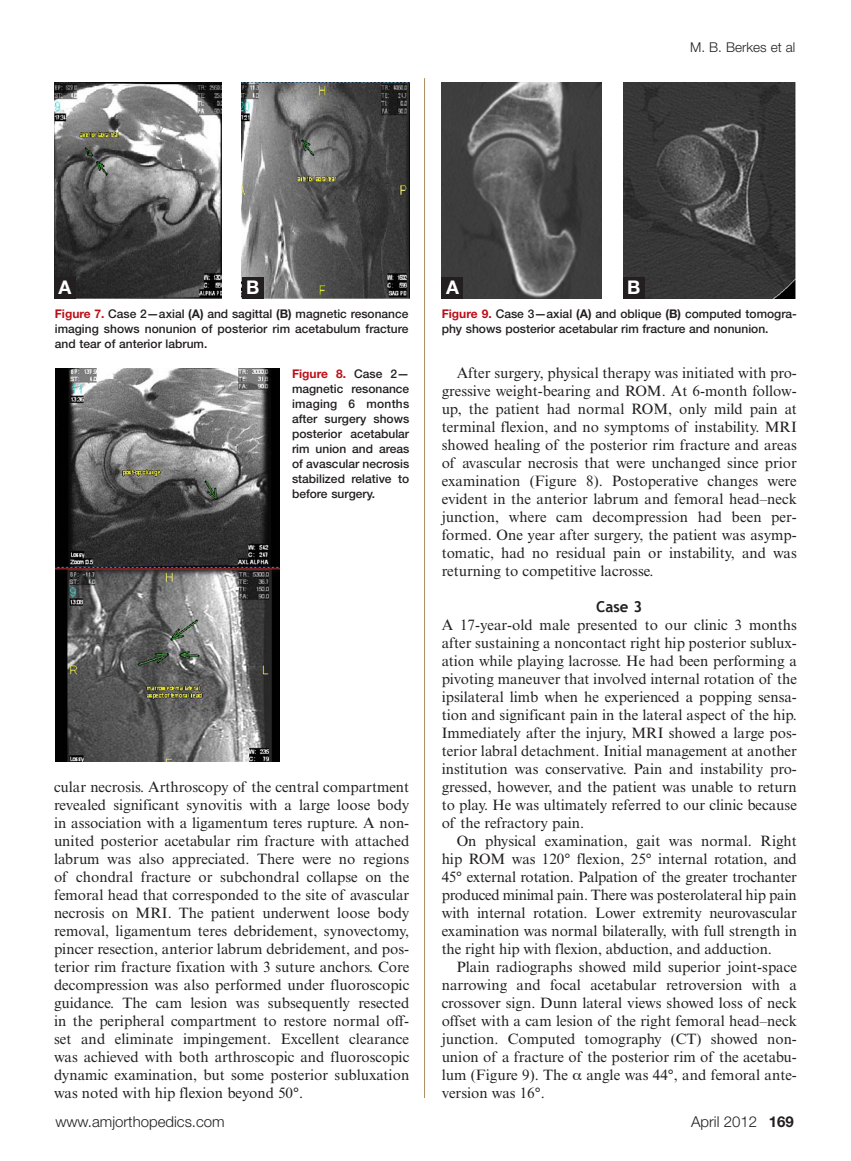
<style>
.page{position:relative;width:851px;height:1161px;background:#fff}
.page>*{position:absolute;margin:0;border:0;box-sizing:border-box;transform-origin:0 0}
.t1{font:700 18.9px "Helvetica Neue LT Std";color:#fff}
.text_2{font:15px/18px "Times New Roman MT Std";color:#231f20;text-align:justify}
.text_1{font:15px/18px "Times New Roman MT Std";color:#231f20;text-align:justify}
.t2{font:300 15px "Helvetica Neue LT Std";color:#231f20}
.hd2{font:700 15px "Trebuchet MS";color:#231f20}
.t3{font:700 15px "Helvetica Neue LT Std";color:#231f20}
.t4{font:300 13.5px "Helvetica Neue LT Std";color:#231f20}
.t5{font:500 12px/15px "Helvetica Neue LT Std";color:#231f20;text-align:justify}
.s1{font-weight:700;color:#bb1018}
.s2{font-weight:700}
</style>
<div class="page">
<hr style="left:424px;top:78px;width:1px;height:1020px;background:#ab8d60">
<img style="left:54px;top:82px;width:168px;height:216px">
<img style="left:242px;top:82px;width:167px;height:216px">
<img style="left:55px;top:369px;width:225px;height:392px">
<img style="left:441px;top:82px;width:160px;height:216px">
<img style="left:623px;top:82px;width:172px;height:216px">
<div style="left:54px;top:277px;width:22px;height:21px;background:#231f20"></div>
<div style="left:441px;top:277px;width:22px;height:21px;background:#231f20"></div>
<div style="left:242px;top:277px;width:21px;height:21px;background:#231f20"></div>
<div style="left:623px;top:277px;width:21px;height:21px;background:#231f20"></div>
<p class="t4" style="left:690px;top:39px;width:107px">M. B. Berkes et al</p>
<p class="t1" style="left:58px;top:276px;width:14px">A</p>
<p class="t1" style="left:246px;top:276px;width:15px">B</p>
<p class="t1" style="left:446px;top:276px;width:14px">A</p>
<p class="t1" style="left:627px;top:276px;width:15px">B</p>
<p class="t5" style="left:55px;top:306px;width:355px"><span class="s1">Figure 7.</span> Case 2—axial <span class="s2">(A)</span> and sagittal <span class="s2">(B)</span> magnetic resonance imaging shows nonunion of posterior rim acetabulum fracture and tear of anterior labrum.</p>
<p class="t5" style="left:292px;top:366px;width:119px"><span class="s1">Figure 8.</span> Case 2— magnetic resonance imaging 6 months after surgery shows posterior acetabular rim union and areas of avascular necrosis stabilized relative to before surgery.</p>
<p class="text_2" style="left:54px;top:778px;width:357px">cular necrosis. Arthroscopy of the central compartment revealed significant synovitis with a large loose body in association with a ligamentum teres rupture. A non&shy;united posterior acetabular rim fracture with attached labrum was also appreciated. There were no regions of chondral fracture or subchondral collapse on the femoral head that corresponded to the site of avascular necrosis on MRI. The patient underwent loose body removal, ligamentum teres debridement, synovectomy, pincer resection, anterior labrum debridement, and pos&shy;terior rim fracture fixation with 3 suture anchors. Core decompression was also performed under fluoroscopic guidance. The cam lesion was subsequently resected in the peripheral compartment to restore normal off&shy;set and eliminate impingement. Excellent clearance was achieved with both arthroscopic and fluoroscopic dynamic examination, but some posterior subluxation was noted with hip flexion beyond 50°.</p>
<p class="t5" style="left:441px;top:306px;width:357px"><span class="s1">Figure 9.</span> Case 3—axial <span class="s2">(A)</span> and oblique <span class="s2">(B)</span> computed tomogra&shy;phy shows posterior acetabular rim fracture and nonunion.</p>
<p class="text_2" style="left:441px;top:364px;width:357px;text-indent:15px">After surgery, physical therapy was initiated with pro&shy;gressive weight-bearing and ROM. At 6-month follow&shy;up, the patient had normal ROM, only mild pain at terminal flexion, and no symptoms of instability. MRI showed healing of the posterior rim fracture and areas of avascular necrosis that were unchanged since prior examination (Figure 8). Postoperative changes were evident in the anterior labrum and femoral head–neck junction, where cam decompression had been per&shy;formed. One year after surgery, the patient was asymp&shy;tomatic, had no residual pain or instability, and was returning to competitive lacrosse.</p>
<p class="hd2" style="left:596px;top:597px;width:48px">Case 3</p>
<p class="text_1" style="left:441px;top:616px;width:357px">A 17-year-old male presented to our clinic 3 months after sustaining a noncontact right hip posterior sublux&shy;ation while playing lacrosse. He had been performing a pivoting maneuver that involved internal rotation of the ipsilateral limb when he experienced a popping sensa&shy;tion and significant pain in the lateral aspect of the hip.<br>Immediately after the injury, MRI showed a large pos&shy;terior labral detachment. Initial management at another institution was conservative. Pain and instability pro&shy;gressed, however, and the patient was unable to return to play. He was ultimately referred to our clinic because of the refractory pain.</p>
<p class="text_2" style="left:441px;top:832px;width:357px;text-indent:15px">On physical examination, gait was normal. Right hip ROM was 120° flexion, 25° internal rotation, and 45° external rotation. Palpation of the greater trochanter produced minimal pain. There was posterolateral hip pain with internal rotation. Lower extremity neurovascular examination was normal bilaterally, with full strength in the right hip with flexion, abduction, and adduction.</p>
<p class="text_2" style="left:441px;top:958px;width:357px;text-indent:15px">Plain radiographs showed mild superior joint-space narrowing and focal acetabular retroversion with a crossover sign. Dunn lateral views showed loss of neck offset with a cam lesion of the right femoral head–neck junction. Computed tomography (CT) showed non&shy;union of a fracture of the posterior rim of the acetabu&shy;lum (Figure 9). The angle was 44°, and femoral ante&shy;version was 16°.</p>
<p class="t2" style="left:55px;top:1113px;width:171px">www.amjorthopedics.com</p>
<p class="t2" style="left:691px;top:1113px;width:104px">April 2012 <span class="s2">169</span></p>
<p class="t3" style="left:785px;top:1114px;width:10px">7</p>
</div>
